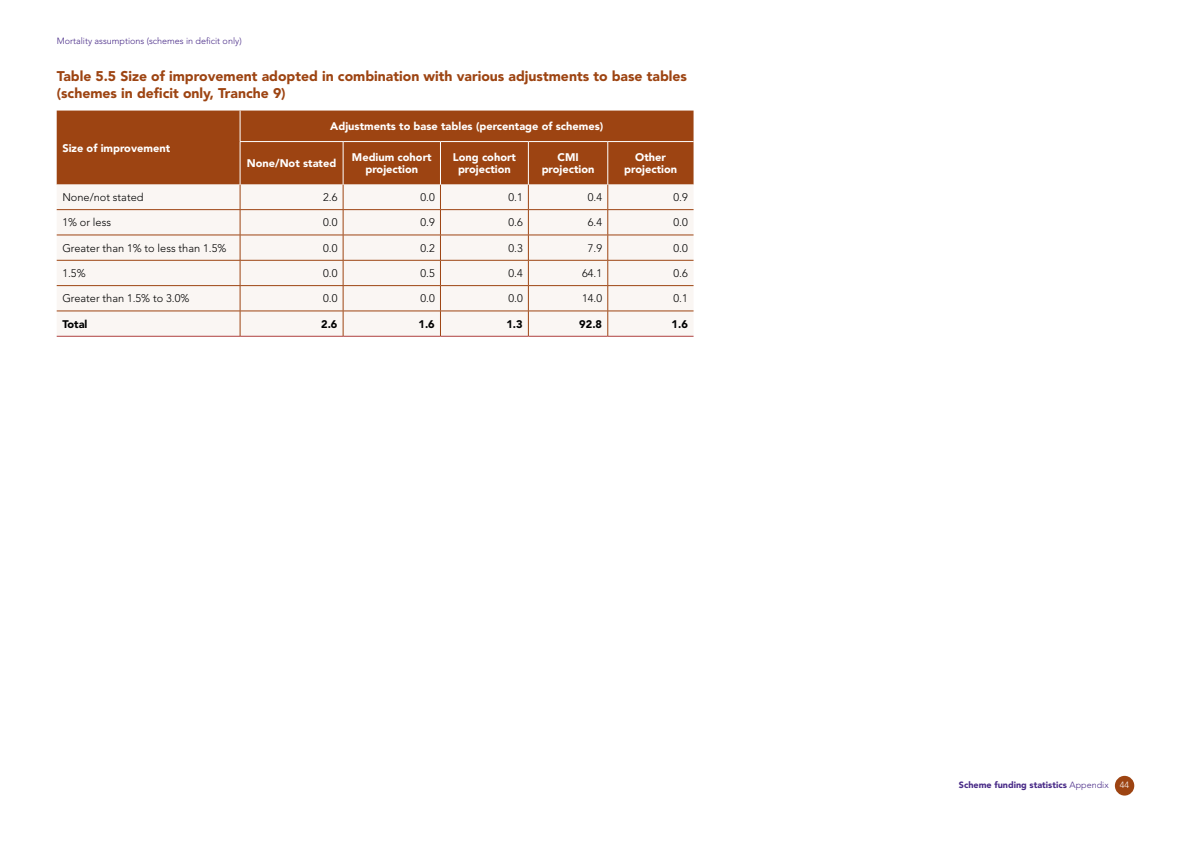
<style>
.page{position:relative;width:1191px;height:842px;background:#fff}
.page>*{position:absolute;margin:0;border:0;box-sizing:border-box;transform-origin:0 0}
.t1{font:900 14px/17px "Avenir LT Std";color:#9d4412}
.t2{font:300 11px "Avenir LT Std";color:#000}
.t3{font:900 11px/12px "Avenir LT Std";color:#fff;text-align:center}
.t4{font:900 11px "Avenir LT Std";color:#000}
.t5{font:300 9px "Avenir LT Std";color:#482a87}
.t6{font:9px "Avenir LT Std Black 2";color:#482a87}
.s1{font-family:"Avenir LT Std Light 2"}
.s2{font-family:"Avenir LT Std";font-weight:300;color:#fff}
</style>
<div class="page">
<div style="left:1114px;top:776px;width:20px;height:19px;background:#9d4412;border-radius:50%"></div>
<div style="left:57px;top:111px;width:636px;height:74px;background:#9d4412"></div>
<div style="left:57px;top:185px;width:636px;height:151px;background:#faf6f3"></div>
<hr style="left:57px;top:209px;width:183px;height:1px;background:#9d4412">
<hr style="left:240px;top:209px;width:103px;height:1px;background:#9d4412">
<hr style="left:343px;top:209px;width:97px;height:1px;background:#9d4412">
<hr style="left:440px;top:209px;width:88px;height:1px;background:#9d4412">
<hr style="left:528px;top:209px;width:80px;height:1px;background:#9d4412">
<hr style="left:608px;top:209px;width:85px;height:1px;background:#9d4412">
<hr style="left:57px;top:235px;width:183px;height:1px;background:#9d4412">
<hr style="left:240px;top:235px;width:103px;height:1px;background:#9d4412">
<hr style="left:343px;top:235px;width:97px;height:1px;background:#9d4412">
<hr style="left:440px;top:235px;width:88px;height:1px;background:#9d4412">
<hr style="left:528px;top:235px;width:80px;height:1px;background:#9d4412">
<hr style="left:608px;top:235px;width:85px;height:1px;background:#9d4412">
<hr style="left:57px;top:260px;width:183px;height:1px;background:#9d4412">
<hr style="left:240px;top:260px;width:103px;height:1px;background:#9d4412">
<hr style="left:343px;top:260px;width:97px;height:1px;background:#9d4412">
<hr style="left:440px;top:260px;width:88px;height:1px;background:#9d4412">
<hr style="left:528px;top:260px;width:80px;height:1px;background:#9d4412">
<hr style="left:608px;top:260px;width:85px;height:1px;background:#9d4412">
<hr style="left:57px;top:285px;width:183px;height:1px;background:#9d4412">
<hr style="left:240px;top:285px;width:103px;height:1px;background:#9d4412">
<hr style="left:343px;top:285px;width:97px;height:1px;background:#9d4412">
<hr style="left:440px;top:285px;width:88px;height:1px;background:#9d4412">
<hr style="left:528px;top:285px;width:80px;height:1px;background:#9d4412">
<hr style="left:608px;top:285px;width:85px;height:1px;background:#9d4412">
<hr style="left:57px;top:311px;width:183px;height:1px;background:#9d4412">
<hr style="left:240px;top:311px;width:103px;height:1px;background:#9d4412">
<svg style="left:240px;top:185px;width:1px;height:151px"></svg>
<hr style="left:343px;top:311px;width:97px;height:1px;background:#9d4412">
<svg style="left:343px;top:185px;width:1px;height:151px"></svg>
<hr style="left:440px;top:311px;width:88px;height:1px;background:#9d4412">
<svg style="left:440px;top:185px;width:1px;height:151px"></svg>
<hr style="left:528px;top:311px;width:80px;height:1px;background:#9d4412">
<svg style="left:528px;top:185px;width:1px;height:151px"></svg>
<hr style="left:608px;top:311px;width:85px;height:1px;background:#9d4412">
<svg style="left:607px;top:185px;width:1px;height:151px"></svg>
<hr style="left:57px;top:336px;width:183px;height:1px;background:#af403f">
<hr style="left:240px;top:336px;width:103px;height:1px;background:#af403f">
<hr style="left:343px;top:336px;width:97px;height:1px;background:#af403f">
<hr style="left:440px;top:336px;width:88px;height:1px;background:#af403f">
<hr style="left:528px;top:336px;width:80px;height:1px;background:#af403f">
<hr style="left:608px;top:336px;width:85px;height:1px;background:#af403f">
<hr style="left:240px;top:111px;width:1px;height:30px;background:#fff">
<hr style="left:240px;top:141px;width:103px;height:1px;background:#fff">
<hr style="left:240px;top:142px;width:1px;height:43px;background:#fff">
<hr style="left:343px;top:141px;width:97px;height:1px;background:#fff">
<hr style="left:343px;top:142px;width:1px;height:43px;background:#fff">
<hr style="left:440px;top:141px;width:88px;height:1px;background:#fff">
<hr style="left:440px;top:142px;width:1px;height:43px;background:#fff">
<hr style="left:528px;top:141px;width:80px;height:1px;background:#fff">
<hr style="left:528px;top:142px;width:1px;height:43px;background:#fff">
<hr style="left:608px;top:141px;width:85px;height:1px;background:#fff">
<hr style="left:607px;top:142px;width:1px;height:43px;background:#fff">
<p class="t5" style="left:57px;top:35px;width:186px">Mortality assumptions (schemes in deficit only)</p>
<h3 class="t1" style="left:57px;top:68px;width:632px">Table 5.5 Size of improvement adopted in combination with various adjustments to base tables (schemes in deficit only, Tranche 9)</h3>
<p class="t3" style="left:62px;top:142px;width:109px">Size of improvement</p>
<p class="t3" style="left:330px;top:120px;width:274px">Adjustments to base tables (percentage of schemes)</p>
<p class="t3" style="left:247px;top:157px;width:91px">None/Not stated</p>
<p class="t3" style="left:352px;top:151px;width:81px">Medium cohort projection</p>
<p class="t3" style="left:453px;top:151px;width:65px">Long cohort projection</p>
<p class="t3" style="left:542px;top:151px;width:54px">CMI projection</p>
<p class="t3" style="left:624px;top:151px;width:54px">Other projection</p>
<p class="t2" style="left:62px;top:191px;width:83px">None/not stated</p>
<p class="t2" style="left:323px;top:191px;width:16px">2.6</p>
<p class="t2" style="left:420px;top:191px;width:16px">0.0</p>
<p class="t2" style="left:508px;top:191px;width:16px">0.1</p>
<p class="t2" style="left:588px;top:191px;width:16px">0.4</p>
<p class="t2" style="left:673px;top:191px;width:16px">0.9</p>
<p class="t2" style="left:62px;top:216px;width:50px">1% or less</p>
<p class="t2" style="left:323px;top:216px;width:16px">0.0</p>
<p class="t2" style="left:420px;top:216px;width:16px">0.9</p>
<p class="t2" style="left:508px;top:216px;width:16px">0.6</p>
<p class="t2" style="left:588px;top:216px;width:16px">6.4</p>
<p class="t2" style="left:673px;top:216px;width:16px">0.0</p>
<p class="t2" style="left:62px;top:242px;width:165px">Greater than 1% to less than 1.5%</p>
<p class="t2" style="left:323px;top:242px;width:16px">0.0</p>
<p class="t2" style="left:420px;top:242px;width:16px">0.2</p>
<p class="t2" style="left:508px;top:242px;width:16px">0.3</p>
<p class="t2" style="left:588px;top:242px;width:16px">7.9</p>
<p class="t2" style="left:673px;top:242px;width:16px">0.0</p>
<p class="t2" style="left:62px;top:267px;width:25px">1.5%</p>
<p class="t2" style="left:323px;top:267px;width:16px">0.0</p>
<p class="t2" style="left:420px;top:267px;width:16px">0.5</p>
<p class="t2" style="left:508px;top:267px;width:16px">0.4</p>
<p class="t2" style="left:582px;top:267px;width:22px">64.1</p>
<p class="t2" style="left:673px;top:267px;width:16px">0.6</p>
<p class="t2" style="left:62px;top:292px;width:129px">Greater than 1.5% to 3.0%</p>
<p class="t2" style="left:323px;top:292px;width:16px">0.0</p>
<p class="t2" style="left:420px;top:292px;width:16px">0.0</p>
<p class="t2" style="left:508px;top:292px;width:16px">0.0</p>
<p class="t2" style="left:582px;top:292px;width:22px">14.0</p>
<p class="t2" style="left:673px;top:292px;width:16px">0.1</p>
<p class="t4" style="left:62px;top:317px;width:27px">Total</p>
<p class="t4" style="left:321px;top:317px;width:18px">2.6</p>
<p class="t4" style="left:418px;top:317px;width:18px">1.6</p>
<p class="t4" style="left:506px;top:317px;width:18px">1.3</p>
<p class="t4" style="left:579px;top:317px;width:24px">92.8</p>
<p class="t4" style="left:671px;top:317px;width:18px">1.6</p>
<p class="t6" style="left:959px;top:779px;width:172px">Scheme funding statistics <span class="s1">Appendix</span> <span class="s2">44</span></p>
</div>
